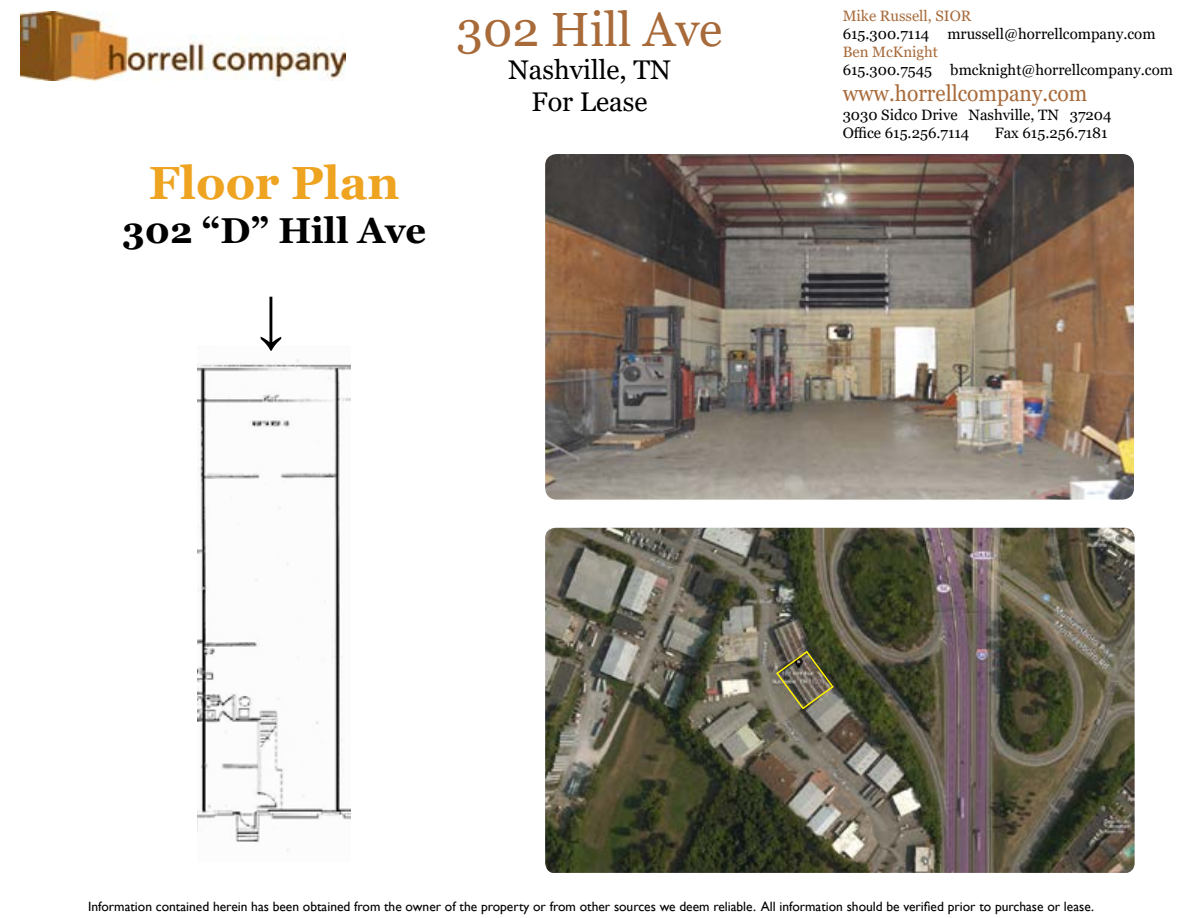
<style>
.page{position:relative;width:1188px;height:918px;background:#fff}
.page>*{position:absolute;margin:0;border:0;box-sizing:border-box;transform-origin:0 0}
.t1{font:700 58.5px "Times New Roman";color:#000}
.t2{font:48px "Georgia";color:#a86a39}
.t3{font:700 46.5px "Georgia";color:#eea321}
.t4{font:700 36px "Georgia";color:#000}
.t5{font:27px/32.4px "Georgia";color:#000;text-align:center}
.t6{font:22.5px "Georgia";color:#a86a39;scale:.93 1}
.t7{font:15px/18px "Georgia";color:#000}
.t8{font:15px "Georgia";color:#a86a39}
.t9{font:13.5px "Gill Sans";color:#000}
</style>
<div class="page">
<img style="left:198px;top:359px;width:153px;height:492px">
<img style="left:545px;top:154px;width:589px;height:346px">
<img style="left:21px;top:11px;width:324px;height:69px">
<img style="left:545px;top:528px;width:590px;height:345px">
<svg style="left:775px;top:649px;width:60px;height:62px;background:#726e53"></svg>
<h3 class="t3" style="left:149px;top:153px;width:252px">Floor Plan</h3>
<h3 class="t4" style="left:122px;top:207px;width:305px">302 “D” Hill Ave</h3>
<h1 class="t1" style="left:318px;top:294px;width:60px;rotate:90deg">→</h1>
<h2 class="t2" style="left:457px;top:1px;width:267px">302 Hill Ave</h2>
<h3 class="t5" style="left:508px;top:54px;width:164px">Nashville, TN<br>For Lease</h3>
<p class="t8" style="left:843px;top:7px;width:130px">Mike Russell, SIOR</p>
<p class="t7" style="left:843px;top:26px;width:314px">615.300.7114 mrussell@horrellcompany.com</p>
<p class="t8" style="left:843px;top:43px;width:97px">Ben McKnight</p>
<p class="t7" style="left:843px;top:62px;width:332px">615.300.7545 bmcknight@horrellcompany.com</p>
<h3 class="t6" style="left:843px;top:79px;width:265px">www.horrellcompany.com</h3>
<p class="t7" style="left:843px;top:107px;width:270px">3030 Sidco Drive Nashville, TN 37204<br>Office 615.256.7114</p>
<p class="t7" style="left:995px;top:125px;width:114px">Fax 615.256.7181</p>
<p class="t9" style="left:88px;top:898px;width:1007px">Information contained herein has been obtained from the owner of the property or from other sources we deem reliable. All information should be verified prior to purchase or lease.</p>
</div>
